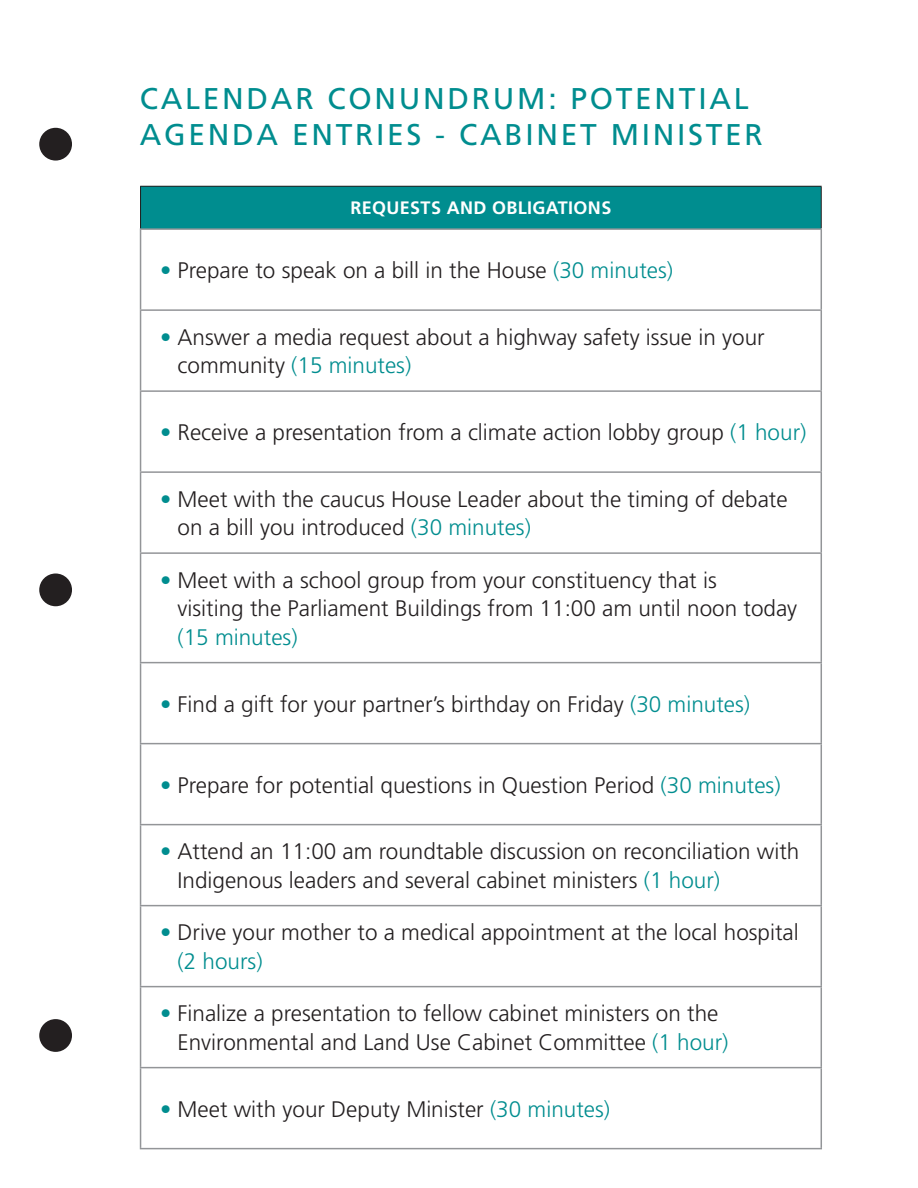
<style>
.page{position:relative;width:918px;height:1188px;background:#fff}
.page>*{position:absolute;margin:0;border:0;box-sizing:border-box;transform-origin:0 0}
.t1{font:30px/36px "Frutiger LT Std";letter-spacing:.09em;color:#008d8f}
.t2{font:300 22.5px/28.5px "Frutiger LT Std";color:#231f20}
.t3{font:700 18px "Frutiger LT Std";letter-spacing:.02em;color:#fff}
.s1{color:#008d8f}
</style>
<div class="page">
<div style="left:39px;top:128px;width:33px;height:33px;background:#231f20;border-radius:50%"></div>
<div style="left:39px;top:574px;width:33px;height:32px;background:#231f20;border-radius:50%"></div>
<div style="left:39px;top:1019px;width:33px;height:33px;background:#231f20;border-radius:50%"></div>
<div style="left:141px;top:186px;width:680px;height:43px;background:#008d8f"></div>
<hr style="left:140px;top:186px;width:682px;height:1px;background:#231f20">
<hr style="left:140px;top:187px;width:1px;height:41px;background:#231f20">
<hr style="left:821px;top:187px;width:1px;height:41px;background:#231f20">
<hr style="left:140px;top:228px;width:682px;height:2px;background:#939598">
<hr style="left:140px;top:230px;width:1px;height:79px;background:#939598">
<hr style="left:821px;top:230px;width:1px;height:79px;background:#939598">
<hr style="left:140px;top:309px;width:682px;height:2px;background:#939598">
<hr style="left:140px;top:311px;width:1px;height:79px;background:#939598">
<hr style="left:821px;top:311px;width:1px;height:79px;background:#939598">
<hr style="left:140px;top:390px;width:682px;height:2px;background:#939598">
<hr style="left:140px;top:392px;width:1px;height:79px;background:#939598">
<hr style="left:821px;top:392px;width:1px;height:79px;background:#939598">
<hr style="left:140px;top:471px;width:682px;height:2px;background:#939598">
<hr style="left:140px;top:473px;width:1px;height:79px;background:#939598">
<hr style="left:821px;top:473px;width:1px;height:79px;background:#939598">
<hr style="left:140px;top:552px;width:682px;height:2px;background:#939598">
<hr style="left:140px;top:554px;width:1px;height:108px;background:#939598">
<hr style="left:821px;top:554px;width:1px;height:108px;background:#939598">
<hr style="left:140px;top:662px;width:682px;height:1px;background:#939598">
<hr style="left:140px;top:663px;width:1px;height:80px;background:#939598">
<hr style="left:821px;top:663px;width:1px;height:80px;background:#939598">
<hr style="left:140px;top:743px;width:682px;height:1px;background:#939598">
<hr style="left:140px;top:744px;width:1px;height:80px;background:#939598">
<hr style="left:821px;top:744px;width:1px;height:80px;background:#939598">
<hr style="left:140px;top:824px;width:682px;height:1px;background:#939598">
<hr style="left:140px;top:825px;width:1px;height:80px;background:#939598">
<hr style="left:821px;top:825px;width:1px;height:80px;background:#939598">
<hr style="left:140px;top:905px;width:682px;height:1px;background:#939598">
<hr style="left:140px;top:906px;width:1px;height:80px;background:#939598">
<hr style="left:821px;top:906px;width:1px;height:80px;background:#939598">
<hr style="left:140px;top:986px;width:682px;height:1px;background:#939598">
<hr style="left:140px;top:987px;width:1px;height:80px;background:#939598">
<hr style="left:821px;top:987px;width:1px;height:80px;background:#939598">
<hr style="left:140px;top:1067px;width:682px;height:1px;background:#939598">
<hr style="left:140px;top:1068px;width:1px;height:80px;background:#939598">
<hr style="left:821px;top:1068px;width:1px;height:80px;background:#939598">
<hr style="left:140px;top:1148px;width:682px;height:1px;background:#939598">
<p class="t1" style="left:140px;top:81px;width:625px">CALENDAR CONUNDRUM: POTENTIAL<br>AGENDA ENTRIES - CABINET MINISTER</p>
<p class="t3" style="left:350px;top:198px;width:262px">REQUESTS AND OBLIGATIONS</p>
<p class="t2" style="left:160px;top:256px;width:515px"><span class="s1">•</span> Prepare to speak on a bill in the House <span class="s1">(30 minutes)</span></p>
<p class="t2" style="left:178px;top:323px;width:589px;text-indent:-18px"><span class="s1">•</span> Answer a media request about a highway safety issue in your community <span class="s1">(15 minutes)</span></p>
<p class="t2" style="left:160px;top:418px;width:648px"><span class="s1">•</span> Receive a presentation from a climate action lobby group <span class="s1">(1 hour)</span></p>
<p class="t2" style="left:178px;top:485px;width:612px;text-indent:-18px"><span class="s1">•</span> Meet with the caucus House Leader about the timing of debate on a bill you introduced <span class="s1">(30 minutes)</span></p>
<p class="t2" style="left:178px;top:566px;width:621px;text-indent:-18px"><span class="s1">•</span> Meet with a school group from your constituency that is<br>visiting the Parliament Buildings from 11:00 am until noon today <span class="s1">(15 minutes)</span></p>
<p class="t2" style="left:160px;top:690px;width:592px"><span class="s1">•</span> Find a gift for your partner’s birthday on Friday <span class="s1">(30 minutes)</span></p>
<p class="t2" style="left:160px;top:771px;width:622px"><span class="s1">•</span> Prepare for potential questions in Question Period <span class="s1">(30 minutes)</span></p>
<p class="t2" style="left:178px;top:838px;width:623px;text-indent:-18px"><span class="s1">•</span> Attend an 11:00 am roundtable discussion on reconciliation with<br>Indigenous leaders and several cabinet ministers <span class="s1">(1 hour)</span></p>
<p class="t2" style="left:178px;top:919px;width:623px;text-indent:-18px"><span class="s1">•</span> Drive your mother to a medical appointment at the local hospital <span class="s1">(2 hours)</span></p>
<p class="t2" style="left:178px;top:1000px;width:552px;text-indent:-18px"><span class="s1">•</span> Finalize a presentation to fellow cabinet ministers on the<br>Environmental and Land Use Cabinet Committee <span class="s1">(1 hour)</span></p>
<p class="t2" style="left:160px;top:1095px;width:452px"><span class="s1">•</span> Meet with your Deputy Minister <span class="s1">(30 minutes)</span></p>
</div>
